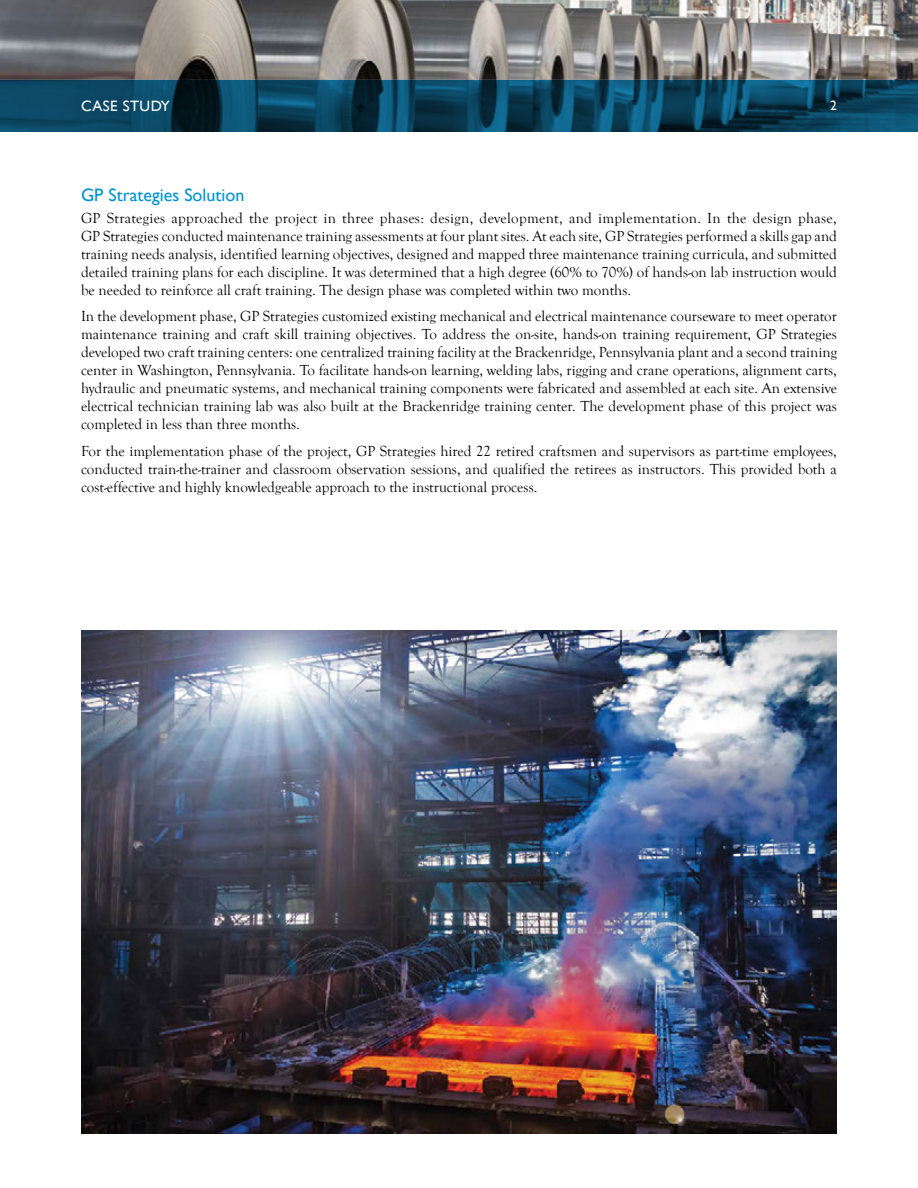
<style>
.page{position:relative;width:918px;height:1188px;background:#fff}
.page>*{position:absolute;margin:0;border:0;box-sizing:border-box;transform-origin:0 0}
.t1{font:18px "Gill Sans";color:#0093d0}
.t2{font:15px/18px "Goudy Old Style T";color:#000;text-align:justify}
.t3{font:15px "Gill Sans";letter-spacing:.03em;color:#fff}
.t4{font:13.5px "Gill Sans";color:#fff}
</style>
<div class="page">
<img style="left:0;top:0;width:918px;height:80px">
<svg style="left:0;top:80px;width:918px;height:52px;background:#0a425c"></svg>
<img style="left:81px;top:630px;width:756px;height:504px">
<p class="t3" style="left:81px;top:97px;width:90px">CASE STUDY</p>
<p class="t4" style="left:830px;top:98px;width:8px">2</p>
<p class="t1" style="left:81px;top:185px;width:165px">GP Strategies Solution</p>
<p class="t2" style="left:81px;top:209px;width:758px">GP Strategies approached the project in three phases: design, development, and implementation. In the design phase, GP Strategies conducted maintenance training assessments at four plant sites. At each site, GP Strategies performed a skills gap and training needs analysis, identified learning objectives, designed and mapped three maintenance training curricula, and submitted detailed training plans for each discipline. It was determined that a high degree (60% to 70%) of hands-on lab instruction would be needed to reinforce all craft training. The design phase was completed within two months.</p>
<p class="t2" style="left:81px;top:308px;width:757px">In the development phase, GP Strategies customized existing mechanical and electrical maintenance courseware to meet operator maintenance training and craft skill training objectives. To address the on-site, hands-on training requirement, GP Strategies developed two craft training centers: one centralized training facility at the Brackenridge, Pennsylvania plant and a second training center in Washington, Pennsylvania. To facilitate hands-on learning, welding labs, rigging and crane operations, alignment carts, hydraulic and pneumatic systems, and mechanical training components were fabricated and assembled at each site. An extensive electrical technician training lab was also built at the Brackenridge training center. The development phase of this project was completed in less than three months.</p>
<p class="t2" style="left:81px;top:442px;width:757px">For the implementation phase of the project, GP Strategies hired 22 retired craftsmen and supervisors as part-time employees, conducted train-the-trainer and classroom observation sessions, and qualified the retirees as instructors. This provided both a cost-effective and highly knowledgeable approach to the instructional process.</p>
</div>
